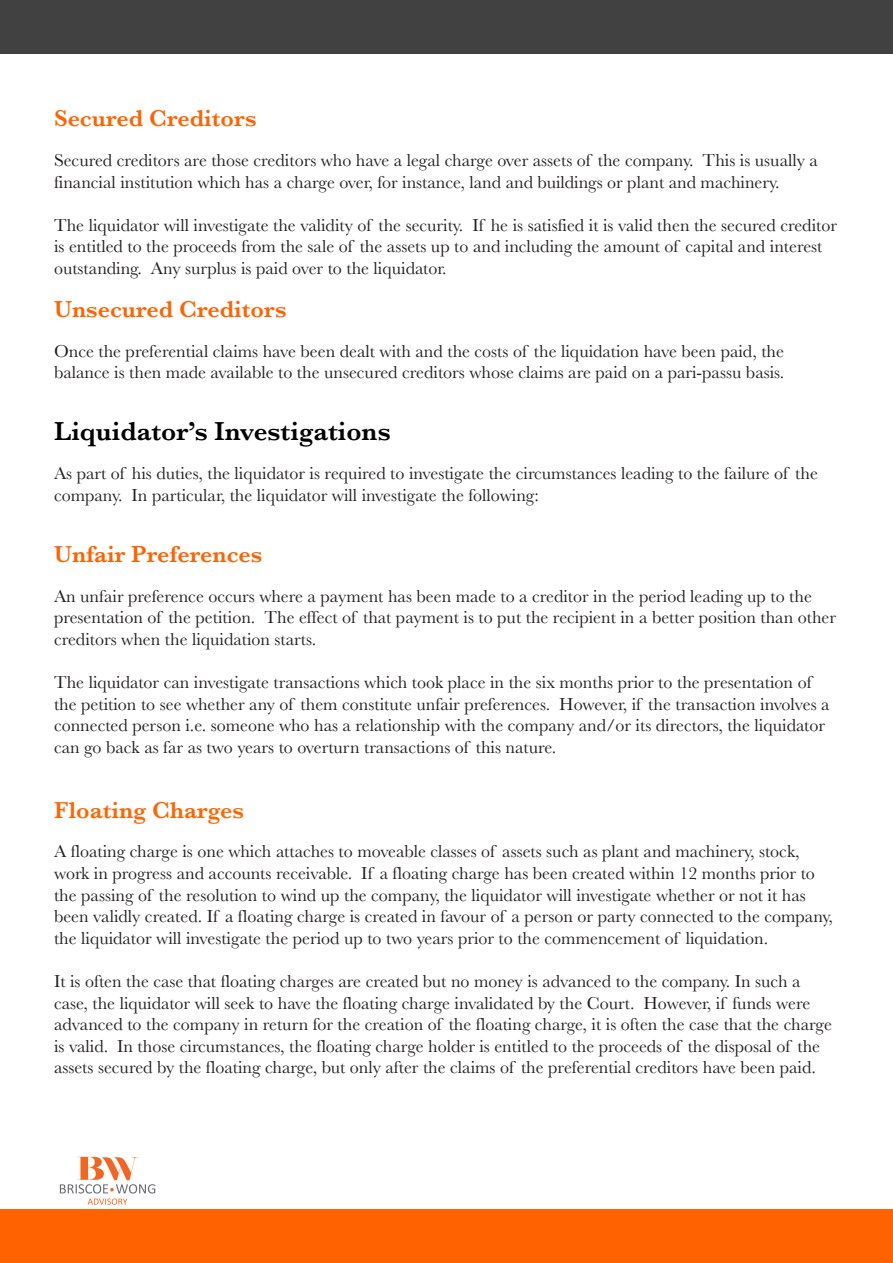
<style>
.page{position:relative;width:893px;height:1263px;background:#fff}
.page>*{position:absolute;margin:0;border:0;box-sizing:border-box;transform-origin:0 0}
.t1{font:600 27px "Baskerville";color:#000}
.t2{font:600 24px "Baskerville";color:#ff6301}
.t3{font:600 24px "Baskerville";color:#f60}
.t4{font:18px/21.6px "Baskerville";color:#231f20}
</style>
<div class="page">
<div style="left:0;top:1210px;width:893px;height:53px;background:#ff6301"></div>
<div style="left:0;top:0;width:893px;height:53px;background:#414141"></div>
<svg style="left:60px;top:1157px;width:95px;height:48px"></svg>
<p class="t2" style="left:54px;top:102px;width:204px">Secured Creditors</p>
<p class="t4" style="left:54px;top:150px;width:765px">Secured creditors are those creditors who have a legal charge over assets of the company. This is usually a financial institution which has a charge over, for instance, land and buildings or plant and machinery.</p>
<p class="t4" style="left:54px;top:214px;width:784px">The liquidator will investigate the validity of the security. If he is satisfied it is valid then the secured creditor is entitled to the proceeds from the sale of the assets up to and including the amount of capital and interest outstanding. Any surplus is paid over to the liquidator.</p>
<p class="t2" style="left:54px;top:293px;width:234px">Unsecured Creditors</p>
<p class="t4" style="left:54px;top:340px;width:732px">Once the preferential claims have been dealt with and the costs of the liquidation have been paid, the balance is then made available to the unsecured creditors whose claims are paid on a pari-passu basis.</p>
<p class="t1" style="left:54px;top:412px;width:338px">Liquidator’s Investigations</p>
<p class="t4" style="left:54px;top:463px;width:765px">As part of his duties, the liquidator is required to investigate the circumstances leading to the failure of the company. In particular, the liquidator will investigate the following:</p>
<p class="t2" style="left:54px;top:537px;width:210px">Unfair Preferences</p>
<p class="t4" style="left:54px;top:585px;width:783px">An unfair preference occurs where a payment has been made to a creditor in the period leading up to the presentation of the petition. The effect of that payment is to put the recipient in a better position than other creditors when the liquidation starts.</p>
<p class="t4" style="left:54px;top:672px;width:777px">The liquidator can investigate transactions which took place in the six months prior to the presentation of the petition to see whether any of them constitute unfair preferences. However, if the transaction involves a connected person i.e. someone who has a relationship with the company and/or its directors, the liquidator can go back as far as two years to overturn transactions of this nature.</p>
<p class="t3" style="left:54px;top:793px;width:191px">Floating Charges</p>
<p class="t4" style="left:54px;top:841px;width:780px">A floating charge is one which attaches to moveable classes of assets such as plant and machinery, stock, work in progress and accounts receivable. If a floating charge has been created within 12 months prior to the passing of the resolution to wind up the company, the liquidator will investigate whether or not it has been validly created. If a floating charge is created in favour of a person or party connected to the company, the liquidator will investigate the period up to two years prior to the commencement of liquidation.</p>
<p class="t4" style="left:54px;top:970px;width:779px">It is often the case that floating charges are created but no money is advanced to the company. In such a case, the liquidator will seek to have the floating charge invalidated by the Court. However, if funds were advanced to the company in return for the creation of the floating charge, it is often the case that the charge is valid. In those circumstances, the floating charge holder is entitled to the proceeds of the disposal of the assets secured by the floating charge, but only after the claims of the preferential creditors have been paid.</p>
</div>
